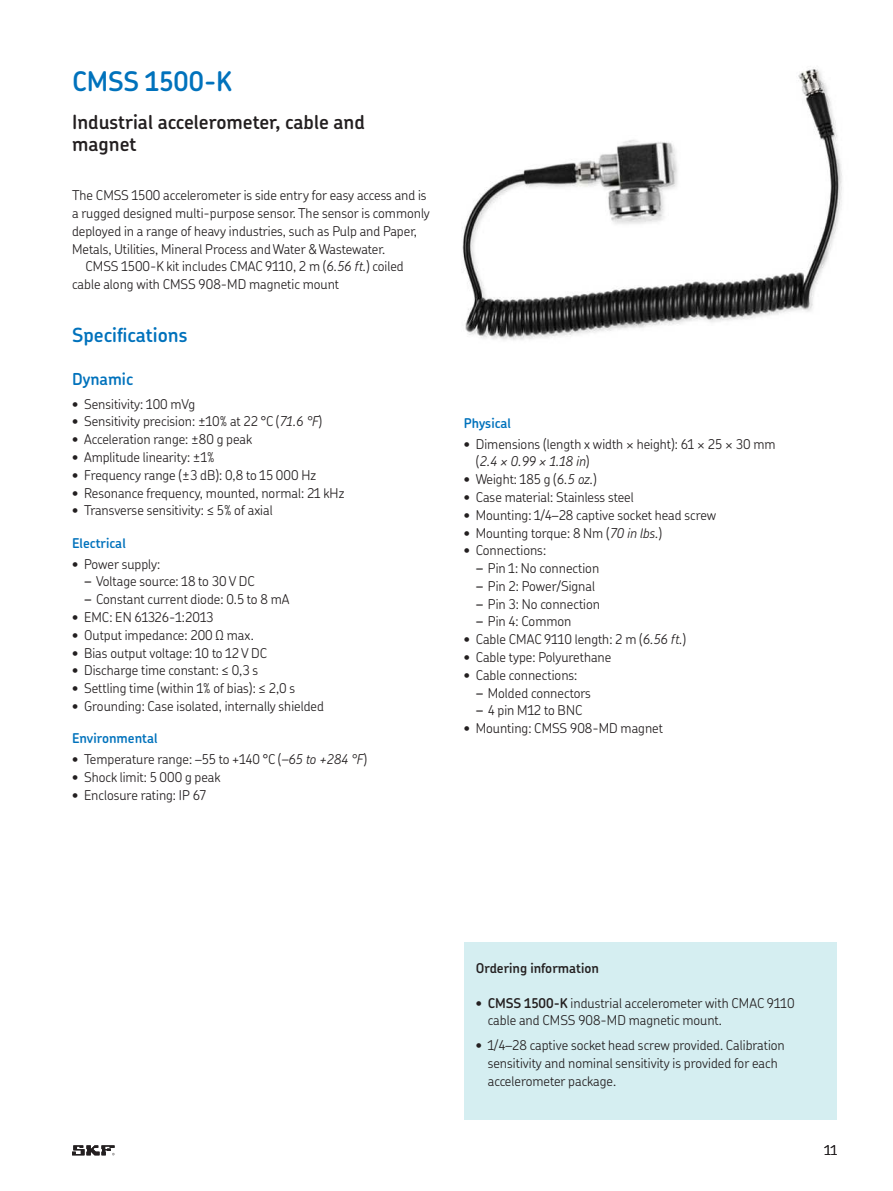
<style>
.page{position:relative;width:893px;height:1191px;background:#fff}
.page>*{position:absolute;margin:0;border:0;box-sizing:border-box;transform-origin:0 0}
.t1{font:600 27px "SKF Chevin OT";color:#0072bc}
.t2{font:600 19.5px/22.5px "SKF Chevin OT";color:#231f20}
.t3{font:600 19.5px "SKF Chevin OT";color:#0072bc}
.t4{font:600 16.5px "SKF Chevin OT";color:#0072bc}
.t5{font:300 13.5px/17.9px "SKF Chevin OT";color:#231f20}
.t6{font:600 13.5px "SKF Chevin OT";color:#0072bc}
.t7{font:600 13.5px "SKF Chevin OT";color:#231f20}
.s1{font-style:italic}
.s2{font-weight:500;font-style:italic}
.s3{font-weight:600}
</style>
<div class="page">
<div style="left:464px;top:942px;width:372px;height:178px;background:#d5eef1"></div>
<img style="left:462px;top:67px;width:380px;height:273px">
<svg style="left:72px;top:1145px;width:43px;height:10px"></svg>
<h1 class="t1" style="left:72px;top:69px;width:161px">CMSS 1500-K</h1>
<h2 class="t2" style="left:72px;top:111px;width:294px">Industrial accelerometer, cable and magnet</h2>
<p class="t5" style="left:72px;top:187px;width:356px">The CMSS 1500 accelerometer is side entry for easy access and is</p>
<p class="t5" style="left:72px;top:205px;width:359px">a rugged designed multi-purpose sensor. The sensor is commonly</p>
<p class="t5" style="left:72px;top:223px;width:346px">deployed in a range of heavy industries, such as Pulp and Paper,</p>
<p class="t5" style="left:72px;top:240px;width:314px">Metals, Utilities, Mineral Process and Water &amp; Wastewater.</p>
<p class="t5" style="left:85px;top:258px;width:320px">CMSS 1500-K kit includes CMAC 9110, 2 m (<span class="s1">6.56 ft.</span>) coiled</p>
<p class="t5" style="left:72px;top:276px;width:269px">cable along with CMSS 908-MD magnetic mount</p>
<h2 class="t3" style="left:72px;top:326px;width:117px">Specifications</h2>
<p class="t4" style="left:72px;top:371px;width:63px">Dynamic</p>
<p class="t5" style="left:72px;top:396px;width:125px">• Sensitivity: 100 mVg</p>
<p class="t5" style="left:72px;top:413px;width:252px">• Sensitivity precision: ±10% at 22 °C (<span class="s1">71.6 °F</span>)</p>
<p class="t5" style="left:72px;top:431px;width:182px">• Acceleration range: ±80 g peak</p>
<p class="t5" style="left:72px;top:449px;width:144px">• Amplitude linearity: ±1%</p>
<p class="t5" style="left:72px;top:467px;width:245px">• Frequency range (±3 dB): 0,8 to 15 000 Hz</p>
<p class="t5" style="left:72px;top:484px;width:274px">• Resonance frequency, mounted, normal: 21 kHz</p>
<p class="t5" style="left:72px;top:502px;width:202px">• Transverse sensitivity: ≤ 5% of axial</p>
<p class="t6" style="left:72px;top:537px;width:55px">Electrical</p>
<p class="t5" style="left:72px;top:556px;width:90px">• Power supply:</p>
<p class="t5" style="left:84px;top:573px;width:172px"><span class="s2">–</span> Voltage source: 18 to 30 V DC</p>
<p class="t5" style="left:84px;top:591px;width:207px"><span class="s2">–</span> Constant current diode: 0.5 to 8 mA</p>
<p class="t5" style="left:72px;top:609px;width:143px">• EMC: EN 61326-1:2013</p>
<p class="t5" style="left:72px;top:627px;width:183px">• Output impedance: 200 Ω max.</p>
<p class="t5" style="left:72px;top:644px;width:197px">• Bias output voltage: 10 to 12 V DC</p>
<p class="t5" style="left:72px;top:662px;width:188px">• Discharge time constant: ≤ 0,3 s</p>
<p class="t5" style="left:72px;top:680px;width:225px">• Settling time (within 1% of bias): ≤ 2,0 s</p>
<p class="t5" style="left:72px;top:698px;width:253px">• Grounding: Case isolated, internally shielded</p>
<p class="t6" style="left:72px;top:732px;width:87px">Environmental</p>
<p class="t5" style="left:72px;top:751px;width:296px">• Temperature range: –55 to +140 °C (<span class="s1">–65 to +284 °F</span>)</p>
<p class="t5" style="left:72px;top:769px;width:150px">• Shock limit: 5 000 g peak</p>
<p class="t5" style="left:72px;top:787px;width:136px">• Enclosure rating: IP 67</p>
<p class="t6" style="left:464px;top:417px;width:49px">Physical</p>
<p class="t5" style="left:476px;top:436px;width:301px;text-indent:-12px">• Dimensions (length x width × height): 61 × 25 × 30 mm (<span class="s1">2.4 × 0.99 × 1.18 in</span>)</p>
<p class="t5" style="left:463px;top:471px;width:135px">• Weight: 185 g (<span class="s1">6.5 oz.</span>)</p>
<p class="t5" style="left:463px;top:489px;width:171px">• Case material: Stainless steel</p>
<p class="t5" style="left:463px;top:507px;width:254px">• Mounting: 1/4–28 captive socket head screw</p>
<p class="t5" style="left:463px;top:524px;width:200px">• Mounting torque: 8 Nm (<span class="s1">70 in lbs.</span>)</p>
<p class="t5" style="left:464px;top:542px;width:84px">• Connections:</p>
<p class="t5" style="left:476px;top:560px;width:125px"><span class="s2">–</span> Pin 1: No connection</p>
<p class="t5" style="left:476px;top:578px;width:121px"><span class="s2">–</span> Pin 2: Power/Signal</p>
<p class="t5" style="left:476px;top:596px;width:126px"><span class="s2">–</span> Pin 3: No connection</p>
<p class="t5" style="left:476px;top:613px;width:97px"><span class="s2">–</span> Pin 4: Common</p>
<p class="t5" style="left:463px;top:631px;width:224px">• Cable CMAC 9110 length: 2 m (<span class="s1">6.56 ft.</span>)</p>
<p class="t5" style="left:464px;top:649px;width:149px">• Cable type: Polyurethane</p>
<p class="t5" style="left:464px;top:667px;width:115px">• Cable connections:</p>
<p class="t5" style="left:476px;top:684px;width:117px"><span class="s2">–</span> Molded connectors</p>
<p class="t5" style="left:476px;top:702px;width:108px"><span class="s2">–</span> 4 pin M12 to BNC</p>
<p class="t5" style="left:463px;top:720px;width:201px">• Mounting: CMSS 908-MD magnet</p>
<p class="t7" style="left:476px;top:962px;width:125px">Ordering information</p>
<p class="t5" style="left:488px;top:995px;width:308px;text-indent:-12px">• <span class="s3">CMSS 1500-K</span> industrial accelerometer with CMAC 9110 cable and CMSS 908-MD magnetic mount.</p>
<p class="t5" style="left:488px;top:1037px;width:298px;text-indent:-12px">• 1/4–28 captive socket head screw provided. Calibration sensitivity and nominal sensitivity is provided for each accelerometer package.</p>
<p class="t5" style="left:824px;top:1142px;width:14px">11</p>
</div>
